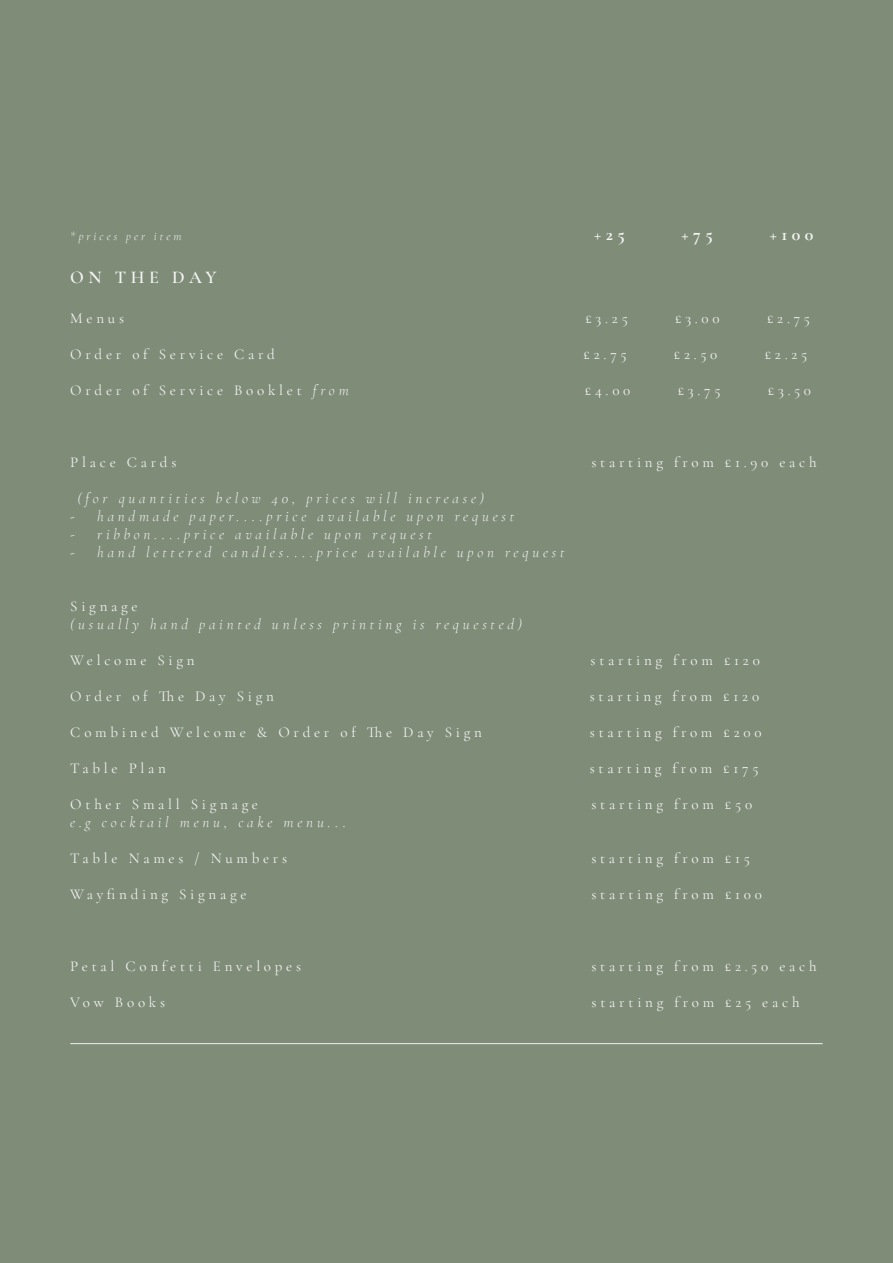
<style>
.page{position:relative;width:893px;height:1263px;background:#7e8c78}
.page>*{position:absolute;margin:0;border:0;box-sizing:border-box;transform-origin:0 0}
.t1{font:700 18px "Cormorant Garamond";letter-spacing:.25em;color:#f4f3f3}
.t2{font:600 18px "Cormorant Garamond";letter-spacing:.25em;color:#f4f3f3}
.t3{font:15px "Cormorant Garamond";letter-spacing:.25em;color:#f4f3f3}
.t4{font:italic 300 15px "Cormorant Garamond";letter-spacing:.25em;color:#f4f3f3}
.t5{font:italic 300 12px "Cormorant Garamond";letter-spacing:.25em;color:#f4f3f3}
.s1{font-weight:600}
.s2{font-weight:300;font-style:italic}
</style>
<div class="page">
<hr style="left:70px;top:1043px;width:753px;height:1px;background:#f4f3f3">
<p class="t5" style="left:70px;top:229px;width:113px">*prices per item</p>
<p class="t1" style="left:594px;top:223px;width:32px"><span class="s1">+</span>25</p>
<p class="t1" style="left:682px;top:223px;width:33px">+75</p>
<p class="t1" style="left:770px;top:223px;width:45px">+100</p>
<p class="t2" style="left:70px;top:266px;width:148px">ON THE DAY</p>
<p class="t3" style="left:70px;top:309px;width:55px">Menus</p>
<p class="t3" style="left:585px;top:309px;width:44px">£3.25</p>
<p class="t3" style="left:675px;top:309px;width:46px">£3.00</p>
<p class="t3" style="left:767px;top:309px;width:45px">£2.75</p>
<p class="t3" style="left:70px;top:345px;width:206px">Order of Service Card</p>
<p class="t3" style="left:584px;top:345px;width:45px">£2.75</p>
<p class="t3" style="left:674px;top:345px;width:45px">£2.50</p>
<p class="t3" style="left:765px;top:345px;width:44px">£2.25</p>
<p class="t3" style="left:70px;top:381px;width:280px">Order of Service Booklet <span class="s2">from</span></p>
<p class="t3" style="left:585px;top:381px;width:47px">£4.00</p>
<p class="t3" style="left:678px;top:381px;width:44px">£3.75</p>
<p class="t3" style="left:768px;top:381px;width:45px">£3.50</p>
<p class="t3" style="left:70px;top:453px;width:108px">Place Cards</p>
<p class="t3" style="left:591px;top:453px;width:227px">starting from £1.90 each</p>
<p class="t4" style="left:78px;top:489px;width:408px">(for quantities below 40, prices will increase)</p>
<p class="t4" style="left:70px;top:507px;width:445px">- handmade paper....price available upon request</p>
<p class="t4" style="left:70px;top:525px;width:363px">- ribbon....price available upon request</p>
<p class="t4" style="left:70px;top:543px;width:496px">- hand lettered candles....price available upon request</p>
<p class="t3" style="left:70px;top:597px;width:69px">Signage</p>
<p class="t4" style="left:70px;top:615px;width:453px">(usually hand painted unless printing is requested)</p>
<p class="t3" style="left:70px;top:651px;width:126px">Welcome Sign</p>
<p class="t3" style="left:590px;top:651px;width:171px">starting from £120</p>
<p class="t3" style="left:70px;top:687px;width:205px">Order of The Day Sign</p>
<p class="t3" style="left:590px;top:687px;width:171px">starting from £120</p>
<p class="t3" style="left:70px;top:723px;width:413px">Combined Welcome &amp; Order of The Day Sign</p>
<p class="t3" style="left:590px;top:723px;width:173px">starting from £200</p>
<p class="t3" style="left:70px;top:759px;width:97px">Table Plan</p>
<p class="t3" style="left:590px;top:759px;width:170px">starting from £175</p>
<p class="t3" style="left:70px;top:795px;width:189px">Other Small Signage</p>
<p class="t3" style="left:591px;top:795px;width:162px">starting from £50</p>
<p class="t4" style="left:70px;top:813px;width:277px">e.g cocktail menu, cake menu...</p>
<p class="t3" style="left:70px;top:849px;width:218px">Table Names / Numbers</p>
<p class="t3" style="left:591px;top:849px;width:160px">starting from £15</p>
<p class="t3" style="left:70px;top:885px;width:178px">Wayfinding Signage</p>
<p class="t3" style="left:591px;top:885px;width:172px">starting from £100</p>
<p class="t3" style="left:70px;top:957px;width:232px">Petal Confetti Envelopes</p>
<p class="t3" style="left:591px;top:957px;width:227px">starting from £2.50 each</p>
<p class="t3" style="left:70px;top:993px;width:96px">Vow Books</p>
<p class="t3" style="left:592px;top:993px;width:209px">starting from £25 each</p>
</div>
